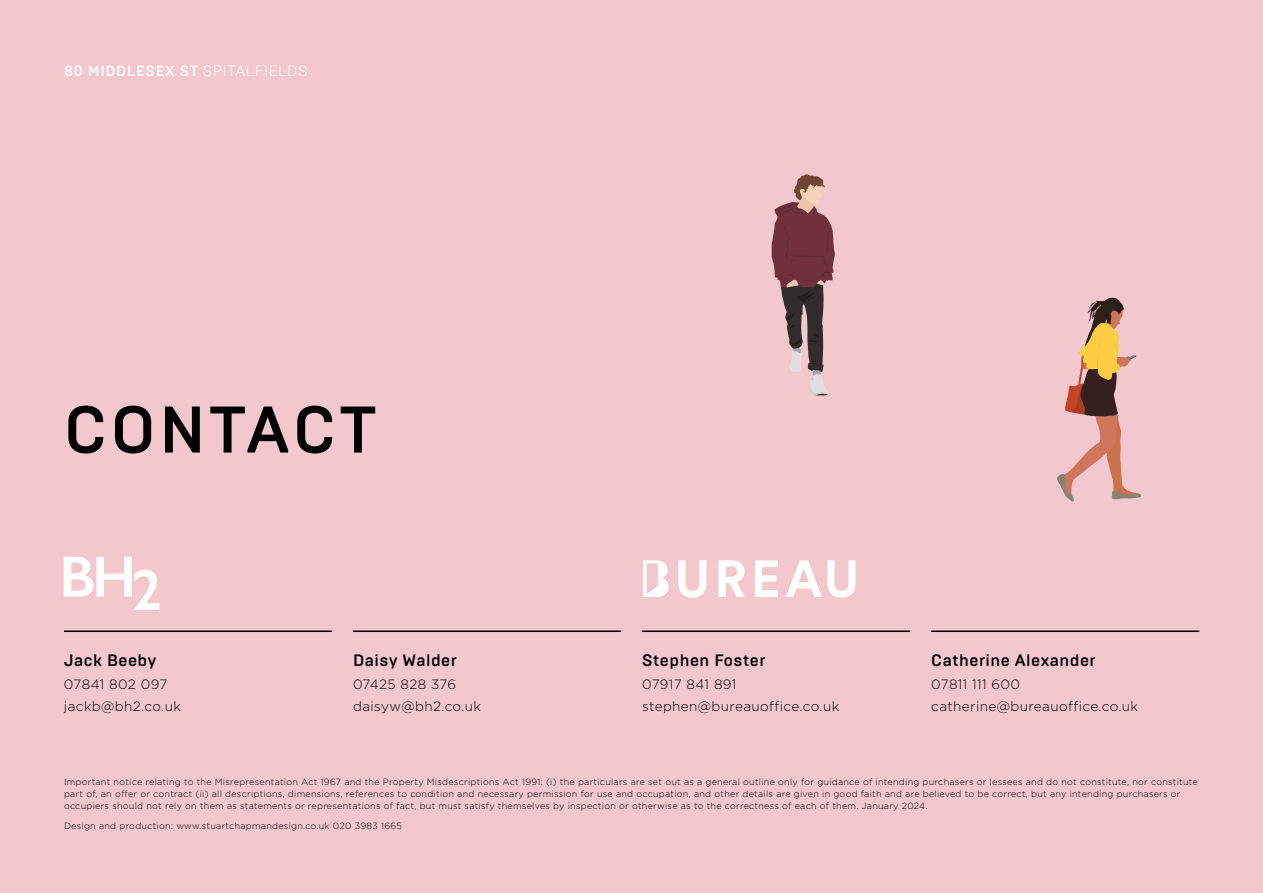
<style>
.page{position:relative;width:1263px;height:893px;background:#f2c7ce}
.page>*{position:absolute;margin:0;border:0;box-sizing:border-box;transform-origin:0 0}
.t1{font:500 65.7px "Brutal Type";letter-spacing:.05em;color:#000}
.t2{font:500 16.5px "Brutal Type";letter-spacing:.03em;color:#000}
.t3{font:500 14.7px "Brutal Type";letter-spacing:.05em;color:#fff}
.t4{font:300 13.5px/22.5px "Gotham";letter-spacing:.03em;color:#000}
.t5{font:300 9px/12px "Gotham";letter-spacing:.03em;color:#000}
.s1{font-weight:300}
</style>
<div class="page">
<hr style="left:64px;top:630px;width:268px;height:2px;background:#000">
<hr style="left:353px;top:630px;width:268px;height:2px;background:#000">
<hr style="left:642px;top:630px;width:268px;height:2px;background:#000">
<hr style="left:931px;top:630px;width:268px;height:2px;background:#000">
<svg style="left:678px;top:560px;width:28px;height:38px"></svg>
<svg style="left:718px;top:560px;width:27px;height:37px"></svg>
<svg style="left:755px;top:560px;width:23px;height:37px"></svg>
<svg style="left:786px;top:560px;width:69px;height:38px"></svg>
<svg style="left:643px;top:560px;width:26px;height:37px"></svg>
<svg style="left:64px;top:557px;width:95px;height:53px"></svg>
<svg style="left:772px;top:174px;width:63px;height:221px"></svg>
<svg style="left:1057px;top:298px;width:84px;height:204px"></svg>
<h3 class="t3" style="left:64px;top:62px;width:245px">80 MIDDLESEX ST <span class="s1">SPITALFIELDS</span></h3>
<h1 class="t1" style="left:64px;top:390px;width:314px">CONTACT</h1>
<h2 class="t2" style="left:64px;top:650px;width:94px">Jack Beeby</h2>
<h3 class="t4" style="left:64px;top:672px;width:118px">07841 802 097 jackb@bh2.co.uk</h3>
<h2 class="t2" style="left:353px;top:650px;width:105px">Daisy Walder</h2>
<h3 class="t4" style="left:353px;top:672px;width:130px">07425 828 376 daisyw@bh2.co.uk</h3>
<h2 class="t2" style="left:642px;top:650px;width:125px">Stephen Foster</h2>
<h3 class="t4" style="left:642px;top:672px;width:199px">07917 841 891 stephen@bureauoffice.co.uk</h3>
<h2 class="t2" style="left:931px;top:650px;width:166px">Catherine Alexander</h2>
<h3 class="t4" style="left:931px;top:672px;width:208px">07811 111 600 catherine@bureauoffice.co.uk</h3>
<p class="t5" style="left:64px;top:775px;width:1135px">Important notice relating to the Misrepresentation Act 1967 and the Property Misdescriptions Act 1991: (i) the particulars are set out as a general outline only for guidance of intending purchasers or lessees and do not constitute, nor constitute part of, an offer or contract (ii) all descriptions, dimensions, references to condition and necessary permission for use and occupation, and other details are given in good faith and are believed to be correct, but any intending purchasers or occupiers should not rely on them as statements or representations of fact, but must satisfy themselves by inspection or otherwise as to the correctness of each of them. January 2024.</p>
<p class="t5" style="left:64px;top:820px;width:339px">Design and production: www.stuartchapmandesign.co.uk 020 3983 1665</p>
</div>
